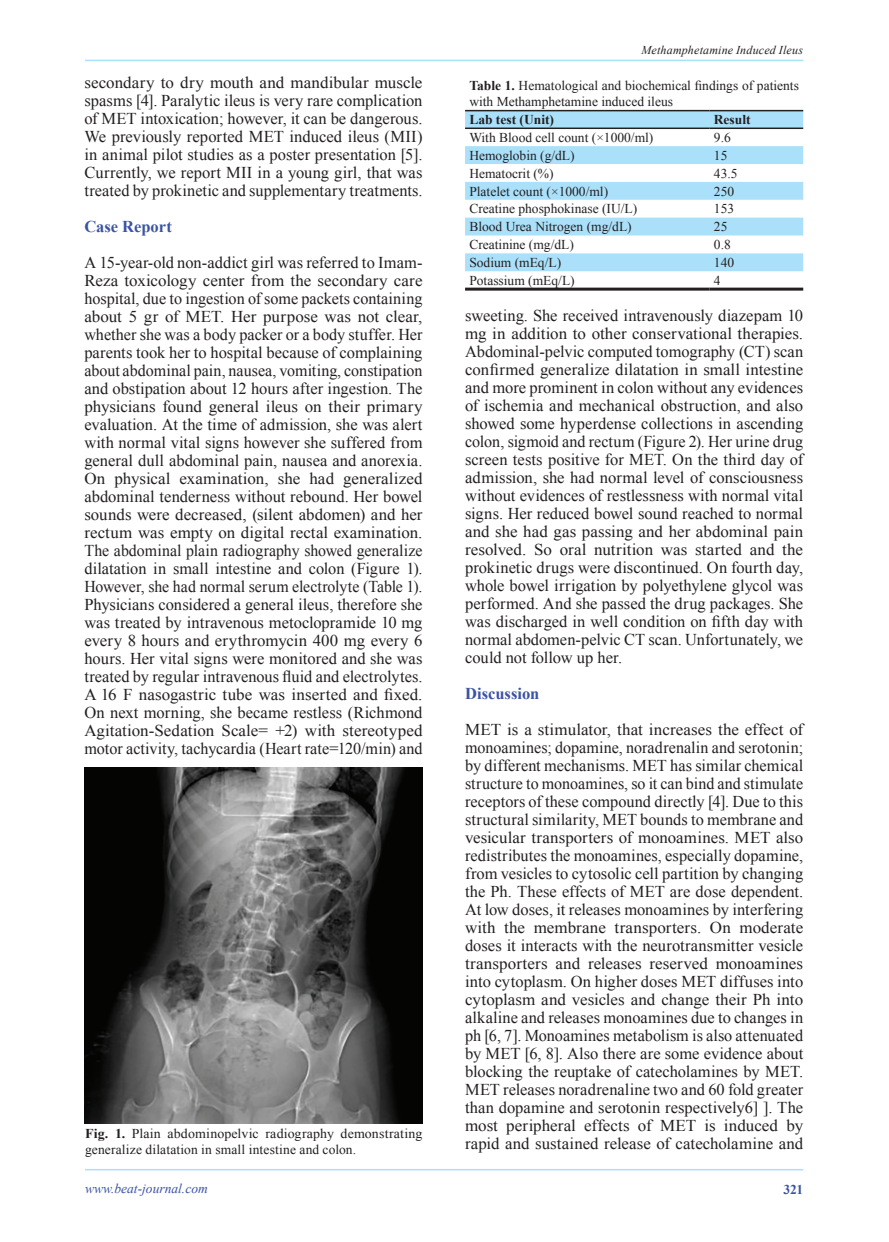
<style>
.page{position:relative;width:889px;height:1242px;background:#fff}
.page>*{position:absolute;margin:0;border:0;box-sizing:border-box;transform-origin:0 0}
.t1{font:16.5px/18px "Times New Roman";color:#231f20;text-align:justify}
.t2{font:700 16.5px "Times New Roman";color:#3a53a3}
.t3{font:13.5px/16.2px "Times New Roman";color:#231f20}
.t4{font:italic 13.5px "Times New Roman";color:#3a53a3}
.t5{font:700 13.5px "Times New Roman";color:#231f20}
.t6{font:700 13.5px "Times New Roman";color:#3a53a3}
.t7{font:italic 12px "Times New Roman";letter-spacing:.015em;color:#231f20}
.s1{font-weight:700}
</style>
<div class="page">
<hr style="left:85px;top:1169px;width:718px;height:1px;background:#aae0f9">
<hr style="left:85px;top:60px;width:718px;height:1px;background:#aae0f9">
<img style="left:84px;top:767px;width:338px;height:356px">
<svg style="left:465px;top:111px;width:338px;height:160px;fill:#aae0f9"></svg>
<hr style="left:465px;top:110px;width:244px;height:1px;background:#231f20">
<hr style="left:709px;top:110px;width:94px;height:1px;background:#231f20">
<hr style="left:465px;top:127px;width:244px;height:2px;background:#231f20">
<hr style="left:709px;top:127px;width:94px;height:2px;background:#231f20">
<hr style="left:465px;top:288px;width:244px;height:3px;background:#231f20">
<hr style="left:709px;top:288px;width:94px;height:3px;background:#231f20">
<p class="t1" style="left:84px;top:73px;width:340px">secondary to dry mouth and mandibular muscle spasms [4]. Paralytic ileus is very rare complication of MET intoxication; however, it can be dangerous.<br>We previously reported MET induced ileus (MII) in animal pilot studies as a poster presentation [5].<br>Currently, we report MII in a young girl, that was treated by prokinetic and supplementary treatments.</p>
<p class="t2" style="left:84px;top:215px;width:89px">Case Report</p>
<p class="t1" style="left:84px;top:253px;width:340px">A 15-year-old non-addict girl was referred to Imam-Reza toxicology center from the secondary care hospital, due to ingestion of some packets containing about 5 gr of MET. Her purpose was not clear, whether she was a body packer or a body stuffer. Her parents took her to hospital because of complaining about abdominal pain, nausea, vomiting, constipation and obstipation about 12 hours after ingestion. The physicians found general ileus on their primary evaluation. At the time of admission, she was alert with normal vital signs however she suffered from general dull abdominal pain, nausea and anorexia.<br>On physical examination, she had generalized abdominal tenderness without rebound. Her bowel sounds were decreased, (silent abdomen) and her rectum was empty on digital rectal examination.<br>The abdominal plain radiography showed generalize dilatation in small intestine and colon (Figure 1).<br>However, she had normal serum electrolyte (Table 1).<br>Physicians considered a general ileus, therefore she was treated by intravenous metoclopramide 10 mg every 8 hours and erythromycin 400 mg every 6 hours. Her vital signs were monitored and she was treated by regular intravenous fluid and electrolytes.<br>A 16 F nasogastric tube was inserted and fixed.<br>On next morning, she became restless (Richmond Agitation-Sedation Scale= +2) with stereotyped motor activity, tachycardia (Heart rate=120/min) and</p>
<p class="t3" style="left:85px;top:1124px;width:339px"><span class="s1">Fig. 1.</span> Plain abdominopelvic radiography demonstrating generalize dilatation in small intestine and colon.</p>
<p class="t7" style="left:641px;top:42px;width:163px">Methamphetamine Induced Ileus</p>
<p class="t3" style="left:469px;top:77px;width:331px"><span class="s1">Table 1.</span> Hematological and biochemical findings of patients with Methamphetamine induced ileus</p>
<p class="t5" style="left:469px;top:110px;width:86px">Lab test (Unit)</p>
<p class="t5" style="left:714px;top:110px;width:38px">Result</p>
<p class="t3" style="left:469px;top:129px;width:186px">With Blood cell count (×1000/ml)</p>
<p class="t3" style="left:714px;top:129px;width:18px">9.6</p>
<p class="t3" style="left:469px;top:147px;width:107px">Hemoglobin (g/dL)</p>
<p class="t3" style="left:714px;top:147px;width:15px">15</p>
<p class="t3" style="left:469px;top:165px;width:86px">Hematocrit (%)</p>
<p class="t3" style="left:714px;top:165px;width:25px">43.5</p>
<p class="t3" style="left:469px;top:182px;width:140px">Platelet count (×1000/ml)</p>
<p class="t3" style="left:714px;top:182px;width:22px">250</p>
<p class="t3" style="left:469px;top:200px;width:169px">Creatine phosphokinase (IU/L)</p>
<p class="t3" style="left:714px;top:200px;width:22px">153</p>
<p class="t3" style="left:469px;top:218px;width:164px">Blood Urea Nitrogen (mg/dL)</p>
<p class="t3" style="left:714px;top:218px;width:15px">25</p>
<p class="t3" style="left:469px;top:236px;width:106px">Creatinine (mg/dL)</p>
<p class="t3" style="left:714px;top:236px;width:18px">0.8</p>
<p class="t3" style="left:469px;top:254px;width:93px">Sodium (mEq/L)</p>
<p class="t3" style="left:714px;top:254px;width:22px">140</p>
<p class="t3" style="left:469px;top:272px;width:107px">Potassium (mEq/L)</p>
<p class="t3" style="left:714px;top:272px;width:8px">4</p>
<p class="t1" style="left:465px;top:306px;width:340px">sweeting. She received intravenously diazepam 10 mg in addition to other conservational therapies.<br>Abdominal-pelvic computed tomography (CT) scan confirmed generalize dilatation in small intestine and more prominent in colon without any evidences of ischemia and mechanical obstruction, and also showed some hyperdense collections in ascending colon, sigmoid and rectum (Figure 2). Her urine drug screen tests positive for MET. On the third day of admission, she had normal level of consciousness without evidences of restlessness with normal vital signs. Her reduced bowel sound reached to normal and she had gas passing and her abdominal pain resolved. So oral nutrition was started and the prokinetic drugs were discontinued. On fourth day, whole bowel irrigation by polyethylene glycol was performed. And she passed the drug packages. She was discharged in well condition on fifth day with normal abdomen-pelvic CT scan. Unfortunately, we could not follow up her.</p>
<p class="t2" style="left:465px;top:681px;width:76px">Discussion</p>
<p class="t1" style="left:465px;top:720px;width:340px">MET is a stimulator, that increases the effect of monoamines; dopamine, noradrenalin and serotonin; by different mechanisms. MET has similar chemical structure to monoamines, so it can bind and stimulate receptors of these compound directly [4]. Due to this structural similarity, MET bounds to membrane and vesicular transporters of monoamines. MET also redistributes the monoamines, especially dopamine, from vesicles to cytosolic cell partition by changing the Ph. These effects of MET are dose dependent.<br>At low doses, it releases monoamines by interfering with the membrane transporters. On moderate doses it interacts with the neurotransmitter vesicle transporters and releases reserved monoamines into cytoplasm. On higher doses MET diffuses into cytoplasm and vesicles and change their Ph into alkaline and releases monoamines due to changes in ph [6, 7]. Monoamines metabolism is also attenuated by MET [6, 8]. Also there are some evidence about blocking the reuptake of catecholamines by MET.<br>MET releases noradrenaline two and 60 fold greater than dopamine and serotonin respectively6[ ]. The most peripheral effects of MET is induced by rapid and sustained release of catecholamine and</p>
<p class="t4" style="left:85px;top:1179px;width:124px">www.beat-journal.com</p>
<p class="t6" style="left:783px;top:1179px;width:21px">321</p>
</div>
